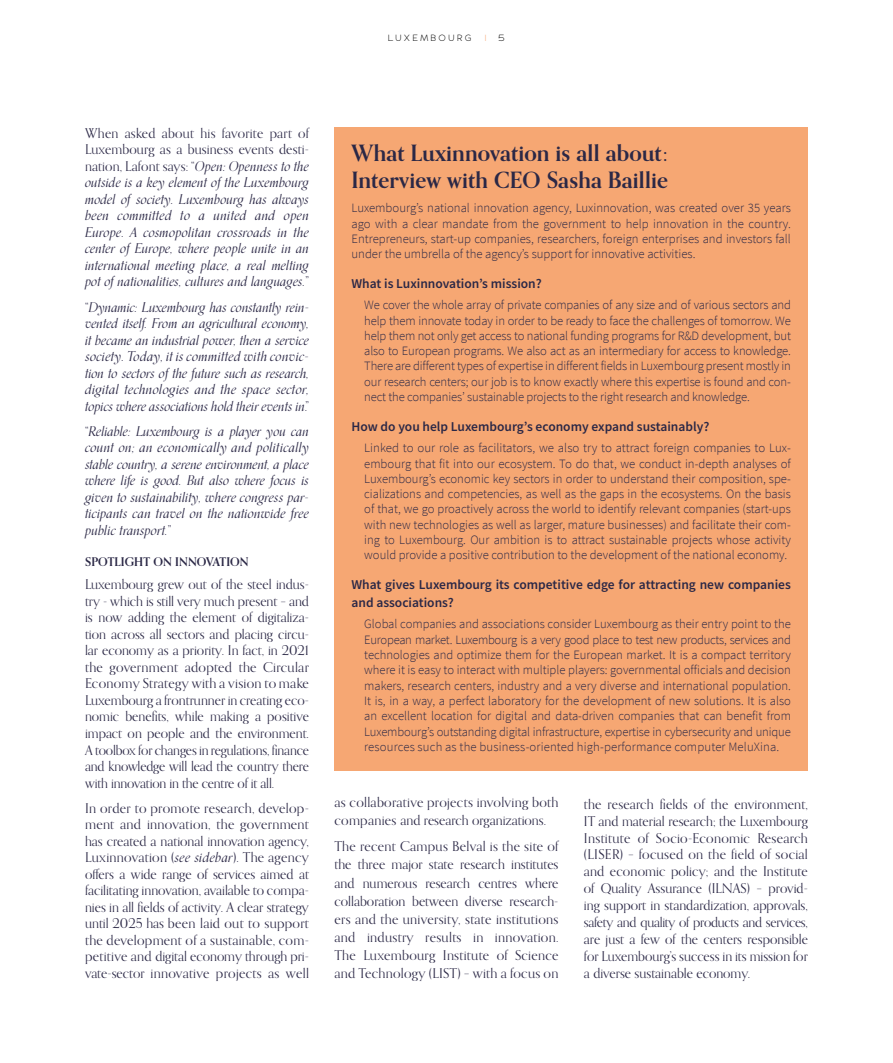
<style>
.page{position:relative;width:893px;height:1063px;background:#fff}
.page>*{position:absolute;margin:0;border:0;box-sizing:border-box;transform-origin:0 0}
.t1{font:700 22.5px/27px "Orpheus Pro";letter-spacing:.01em;color:#2b2846}
.t2{font:13.5px/16.5px "Orpheus Pro";color:#2b2846;text-align:justify}
.t3{font:italic 13.5px/16.5px "Orpheus Pro";letter-spacing:.01em;color:#2b2846;text-align:justify}
.t4{font:600 13.5px/18px "Source Sans Pro";color:#2b2846}
.t5{font:300 12.75px/15.3px "Source Sans Pro";color:#2b2846;text-align:justify}
.t6{font:700 12px "Orpheus Pro";letter-spacing:.005em;color:#2b2846}
.t7{font:300 9px "Adrianna";letter-spacing:.29em;color:#000}
.t8{font:300 9px "Adrianna Extended";color:#f6a773}
.t9{font:300 9px "Adrianna Extended";color:#000}
.s1{font-style:normal}
.s2{font-style:italic}
</style>
<div class="page">
<div style="left:334px;top:128px;width:474px;height:643px;background:#f6a773"></div>
<p class="t7" style="left:388px;top:33px;width:85px">LUXEMBOURG</p>
<p class="t8" style="left:484px;top:33px;width:4px">|</p>
<p class="t9" style="left:499px;top:33px;width:8px">5</p>
<p class="t3" style="left:85px;top:125px;width:225px"><span class="s1">When asked about his favorite part of Luxembourg as a business events desti&shy;nation, Lafont says: “</span>Open: Openness to the outside is a key element of the Luxembourg model of society. Luxembourg has always been committed to a united and open Europe. A cosmopolitan crossroads in the center of Europe, where people unite in an international meeting place, a real melting pot of nationalities, cultures and languages.<span class="s1">”</span></p>
<p class="t3" style="left:85px;top:299px;width:225px"><span class="s1">“</span>Dynamic: Luxembourg has constantly rein&shy;vented itself. From an agricultural economy, it became an industrial power, then a service society. Today, it is committed with convic&shy;tion to sectors of the future such as research, digital technologies and the space sector, topics where associations hold their events in<span class="s1">.”</span></p>
<p class="t3" style="left:85px;top:423px;width:225px"><span class="s1">“</span>Reliable: Luxembourg is a player you can count on; an economically and politically stable country, a serene environment, a place where life is good. But also where focus is given to sustainability, where congress par&shy;ticipants can travel on the nationwide free public transport.<span class="s1">”</span></p>
<p class="t6" style="left:85px;top:555px;width:165px">SPOTLIGHT ON INNOVATION</p>
<p class="t2" style="left:85px;top:576px;width:225px">Luxembourg grew out of the steel indus&shy;try - which is still very much present – and is now adding the element of digitaliza&shy;tion across all sectors and placing circu&shy;lar economy as a priority. In fact, in 2021 the government adopted the Circular Economy Strategy with a vision to make Luxembourg a frontrunner in creating eco&shy;nomic benefits, while making a positive impact on people and the environment.<br>A toolbox for changes in regulations, finance and knowledge will lead the country there with innovation in the centre of it all.</p>
<p class="t2" style="left:85px;top:799px;width:225px">In order to promote research, develop&shy;ment and innovation, the government has created a national innovation agency, Luxinnovation (<span class="s2">see sidebar</span>). The agency offers a wide range of services aimed at facilitating innovation, available to compa&shy;nies in all fields of activity. A clear strategy until 2025 has been laid out to support the development of a sustainable, com&shy;petitive and digital economy through pri&shy;vate-sector innovative projects as well</p>
<h1 class="t1" style="left:351px;top:140px;width:318px">What Luxinnovation is all about:<br>Interview with CEO Sasha Baillie</h1>
<p class="t5" style="left:351px;top:200px;width:441px">Luxembourg’s national innovation agency, Luxinnovation, was created over 35 years ago with a clear mandate from the government to help innovation in the country.<br>Entrepreneurs, start-up companies, researchers, foreign enterprises and investors fall under the umbrella of the agency’s support for innovative activities.</p>
<p class="t4" style="left:351px;top:274px;width:192px">What is Luxinnovation’s mission?</p>
<p class="t5" style="left:364px;top:297px;width:428px">We cover the whole array of private companies of any size and of various sectors and help them innovate today in order to be ready to face the challenges of tomorrow. We help them not only get access to national funding programs for R&amp;D development, but also to European programs. We also act as an intermediary for access to knowledge.<br>There are different types of expertise in different fields in Luxembourg present mostly in our research centers; our job is to know exactly where this expertise is found and con&shy;nect the companies’ sustainable projects to the right research and knowledge.</p>
<p class="t4" style="left:351px;top:417px;width:359px">How do you help Luxembourg’s economy expand sustainably?</p>
<p class="t5" style="left:364px;top:440px;width:428px">Linked to our role as facilitators, we also try to attract foreign companies to Lux&shy;embourg that fit into our ecosystem. To do that, we conduct in-depth analyses of Luxembourg’s economic key sectors in order to understand their composition, spe&shy;cializations and competencies, as well as the gaps in the ecosystems. On the basis of that, we go proactively across the world to identify relevant companies (start-ups with new technologies as well as larger, mature businesses) and facilitate their com&shy;ing to Luxembourg. Our ambition is to attract sustainable projects whose activity would provide a positive contribution to the development of the national economy.</p>
<p class="t4" style="left:351px;top:575px;width:441px">What gives Luxembourg its competitive edge for attracting new companies and associations?</p>
<p class="t5" style="left:364px;top:617px;width:428px">Global companies and associations consider Luxembourg as their entry point to the European market. Luxembourg is a very good place to test new products, services and technologies and optimize them for the European market. It is a compact territory where it is easy to interact with multiple players: governmental officials and decision makers, research centers, industry and a very diverse and international population.<br>It is, in a way, a perfect laboratory for the development of new solutions. It is also an excellent location for digital and data-driven companies that can benefit from Luxembourg’s outstanding digital infrastructure, expertise in cybersecurity and unique resources such as the business-oriented high-performance computer MeluXina.</p>
<p class="t2" style="left:334px;top:792px;width:225px;line-height:18.1px">as collaborative projects involving both companies and research organizations.</p>
<p class="t2" style="left:334px;top:837px;width:225px;line-height:18.1px">The recent Campus Belval is the site of the three major state research institutes and numerous research centres where collaboration between diverse research&shy;ers and the university, state institutions and industry results in innovation.<br>The Luxembourg Institute of Science and Technology (LIST) – with a focus on</p>
<p class="t2" style="left:584px;top:795px;width:225px;line-height:17px">the research fields of the environment, IT and material research; the Luxembourg Institute of Socio-Economic Research (LISER) – focused on the field of social and economic policy; and the Institute of Quality Assurance (ILNAS) – provid&shy;ing support in standardization, approvals, safety and quality of products and services, are just a few of the centers responsible for Luxembourg’s success in its mission for a diverse sustainable economy.</p>
</div>
